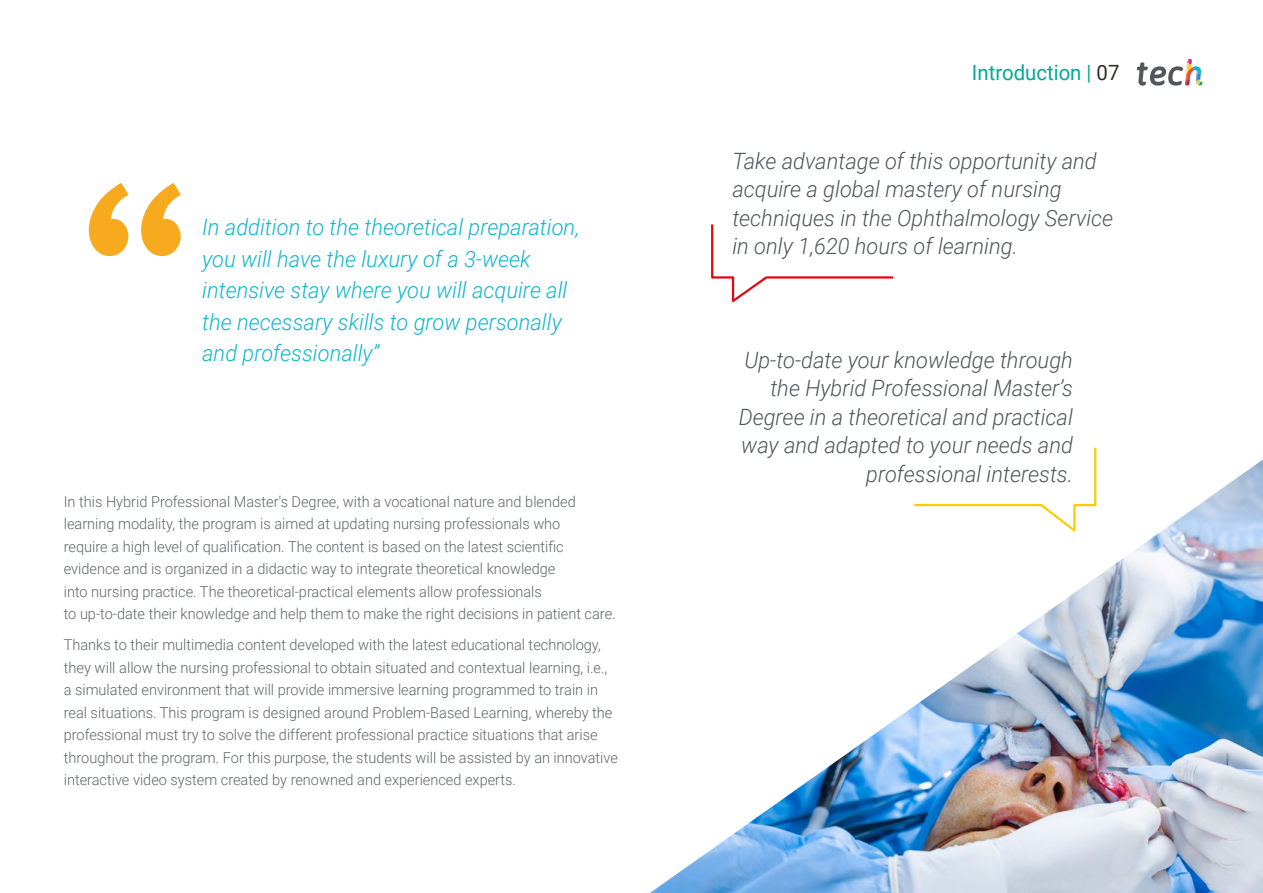
<style>
.page{position:relative;width:1263px;height:893px;background:#fff}
.page>*{position:absolute;margin:0;border:0;box-sizing:border-box;transform-origin:0 0}
.t1{font:italic 300 22.5px/28.5px "Roboto";color:#52555b}
.t2{font:italic 300 22.5px/31.5px "Roboto";color:#0fb6cf}
.t3{font:21px "Roboto";color:#00a996}
.t4{font:300 15px/22.5px "Roboto";color:#61646a}
.s1{color:#312e20}
</style>
<div class="page">
<svg style="left:1137px;top:59px;width:65px;height:27px"></svg>
<svg style="left:89px;top:183px;width:92px;height:73px"></svg>
<svg style="left:711px;top:224px;width:183px;height:78px"></svg>
<img style="left:650px;top:459px;width:613px;height:434px">
<h1 class="t2" style="left:202px;top:211px;width:379px">In addition to the theoretical preparation, you will have the luxury of a 3-week intensive stay where you will acquire all the necessary skills to grow personally and professionally”</h1>
<p class="t4" style="left:64px;top:489px;width:553px">In this Hybrid Professional Master's Degree, with a vocational nature and blended learning modality, the program is aimed at updating nursing professionals who<br>require a high level of qualification. The content is based on the latest scientific evidence and is organized in a didactic way to integrate theoretical knowledge<br>into nursing practice. The theoretical-practical elements allow professionals<br>to up-to-date their knowledge and help them to make the right decisions in patient care.</p>
<p class="t4" style="left:64px;top:633px;width:556px">Thanks to their multimedia content developed with the latest educational technology, they will allow the nursing professional to obtain situated and contextual learning, i.e., a simulated environment that will provide immersive learning programmed to train in real situations. This program is designed around Problem-Based Learning, whereby the professional must try to solve the different professional practice situations that arise throughout the program. For this purpose, the students will be assisted by an innovative interactive video system created by renowned and experienced experts.</p>
<h2 class="t3" style="left:972px;top:57px;width:149px">Introduction | <span class="s1">07</span></h2>
<h1 class="t1" style="left:732px;top:146px;width:382px">Take advantage of this opportunity and acquire a global mastery of nursing techniques in the Ophthalmology Service in only 1,620 hours of learning.</h1>
<h1 class="t1" style="left:739px;top:345px;width:336px;text-align:right">Up-to-date your knowledge through the Hybrid Professional Master’s Degree in a theoretical and practical way and adapted to your needs and professional interests.</h1>
</div>
